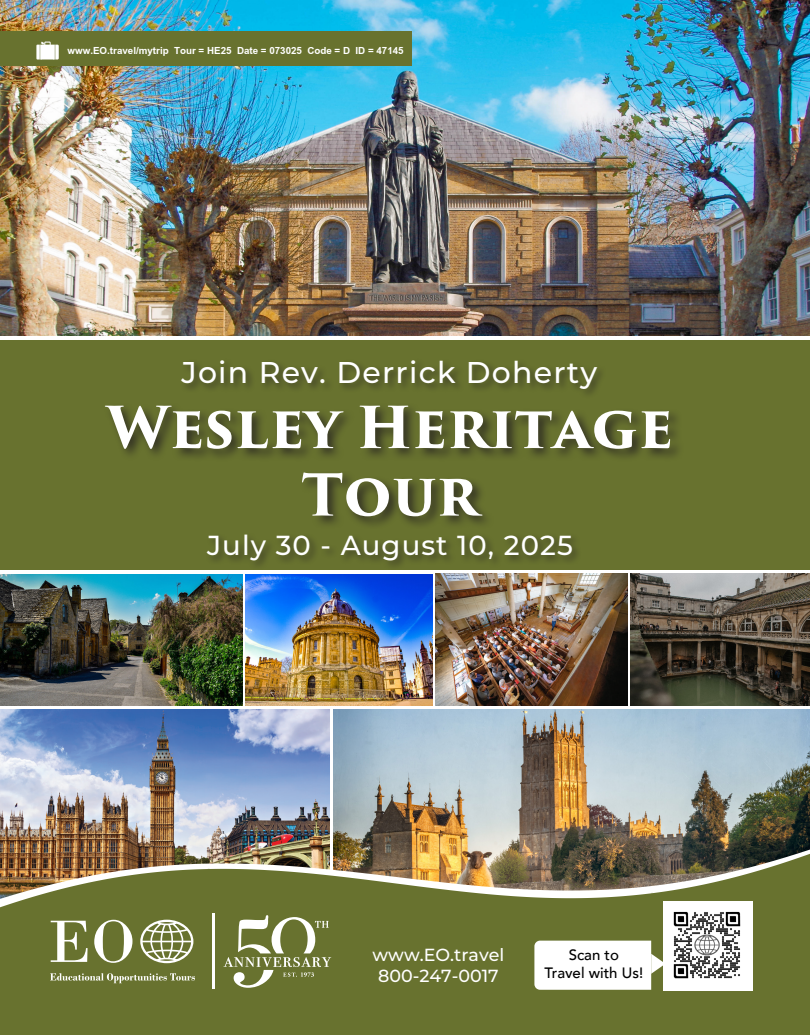
<style>
.page{position:relative;width:810px;height:1035px;background:#fff}
.page>*{position:absolute;margin:0;border:0;box-sizing:border-box;transform-origin:0 0}
.t1{font:700 56.25px/67.5px "Trajan Pro 3";color:#fff;text-align:center}
.t2{font:500 30px "Montserrat";letter-spacing:.04em;color:#fff}
.t3{font:500 27.5px "Montserrat";letter-spacing:.04em;color:#fff}
.t4{font:500 17.5px/21px "Montserrat";color:#fff;text-align:center}
.t5{font:700 15px "Browallia New";color:#fff}
.t6{font:500 15px/18px "Avenir";color:#000;text-align:center}
</style>
<div class="page">
<img style="left:0;top:709px;width:330px;height:141px">
<img style="left:334px;top:709px;width:476px;height:141px">
<img style="left:631px;top:574px;width:179px;height:131px">
<img style="left:436px;top:574px;width:191px;height:131px">
<img style="left:0;top:574px;width:242px;height:132px">
<img style="left:245px;top:574px;width:188px;height:132px">
<img style="left:0;top:0;width:810px;height:336px">
<div style="left:0;top:340px;width:810px;height:229px;background:#68722f"></div>
<div style="left:103px;top:402px;width:581px;height:128px;background:#231f20;opacity:.75"></div>
<div style="left:205px;top:533px;width:377px;height:38px;background:#231f20;opacity:.59"></div>
<div style="left:0;top:31px;width:411px;height:35px;background:#68722f"></div>
<img style="left:36px;top:41px;width:23px;height:19px">
<img style="left:0;top:850px;width:810px;height:4px">
<svg style="left:0;top:854px;width:810px;height:181px;background:#72763c"></svg>
<img style="left:663px;top:902px;width:89px;height:89px">
<svg style="left:534px;top:941px;width:131px;height:49px"></svg>
<svg style="left:51px;top:921px;width:37px;height:41px"></svg>
<svg style="left:94px;top:920px;width:38px;height:43px"></svg>
<svg style="left:50px;top:973px;width:145px;height:10px"></svg>
<svg style="left:140px;top:920px;width:53px;height:43px"></svg>
<hr style="left:212px;top:914px;width:2px;height:75px;background:#fff">
<svg style="left:223px;top:915px;width:108px;height:73px"></svg>
<div style="left:180px;top:359px;width:426px;height:40px;background:#231f20;opacity:.59"></div>
<p class="t5" style="left:68px;top:41px;width:338px">www.EO.travel/mytrip Tour = HE25 Date = 073025 Code = D ID = 47145</p>
<h2 class="t2" style="left:181px;top:351px;width:417px">Join Rev. Derrick Doherty</h2>
<h1 class="t1" style="left:107px;top:395px;width:568px">Wesley Heritage<br>Tour</h1>
<h3 class="t3" style="left:207px;top:526px;width:367px">July 30 - August 10, 2025</h3>
<p class="t4" style="left:373px;top:944px;width:133px">www.EO.travel<br>800-247-0017</p>
<p class="t6" style="left:545px;top:945px;width:100px">Scan to<br>Travel with Us!</p>
</div>
